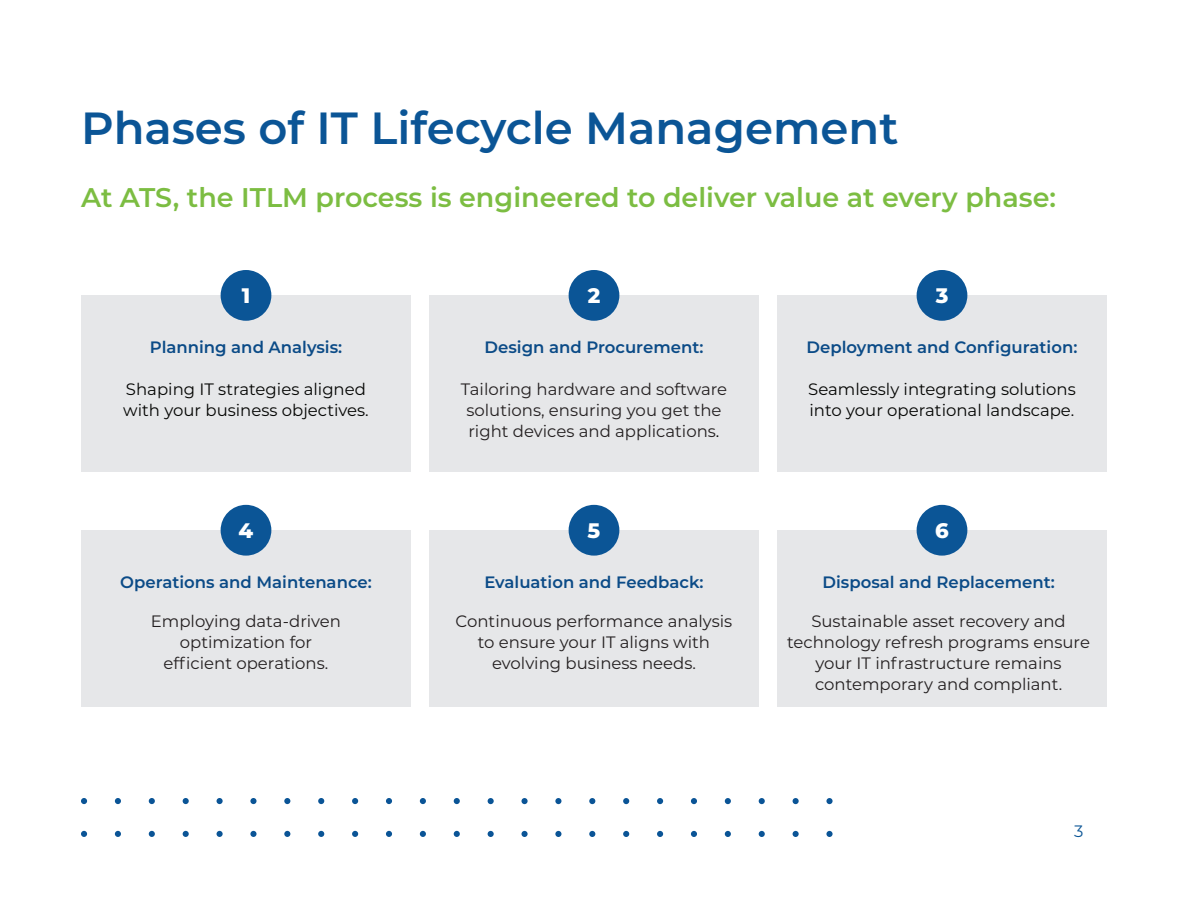
<style>
.page{position:relative;width:1188px;height:918px;background:#fff}
.page>*{position:absolute;margin:0;border:0;box-sizing:border-box;transform-origin:0 0}
.t1{font:600 45px "Montserrat";color:#0b5596}
.t2{font:600 27px "Montserrat";color:#7cbd42}
.Paragraph_Style_1{font:800 21px "Montserrat";color:#fff}
.Paragraph{font:16.5px/21px "Montserrat";color:#231f20;text-align:center}
.Paragraph_Style_1-2{font:600 16.5px "Montserrat";color:#0b4b87}
.Paragraph_Style_1-3{font:16.5px/21px "Montserrat";color:#040503}
.Paragraph_Style_1-4{font:16.5px/21px "Montserrat";color:#231f20;text-align:center}
.t3{font:16.5px "Montserrat";color:#0b5596}
.s1{color:#040503}
</style>
<div class="page">
<div style="left:81px;top:295px;width:330px;height:177px;background:#e6e7e9"></div>
<div style="left:81px;top:530px;width:330px;height:177px;background:#e6e7e9"></div>
<div style="left:429px;top:295px;width:330px;height:177px;background:#e6e7e9"></div>
<div style="left:429px;top:530px;width:330px;height:177px;background:#e6e7e9"></div>
<div style="left:777px;top:295px;width:330px;height:177px;background:#e6e7e9"></div>
<div style="left:777px;top:530px;width:330px;height:177px;background:#e6e7e9"></div>
<div style="left:221px;top:270px;width:50px;height:51px;background:#0b5596;border-radius:50%"></div>
<div style="left:221px;top:505px;width:50px;height:51px;background:#0b5596;border-radius:50%"></div>
<div style="left:569px;top:270px;width:50px;height:51px;background:#0b5596;border-radius:50%"></div>
<div style="left:569px;top:505px;width:50px;height:51px;background:#0b5596;border-radius:50%"></div>
<div style="left:917px;top:270px;width:50px;height:51px;background:#0b5596;border-radius:50%"></div>
<div style="left:917px;top:505px;width:50px;height:51px;background:#0b5596;border-radius:50%"></div>
<svg style="left:81px;top:798px;width:6px;height:6px"></svg>
<svg style="left:115px;top:798px;width:6px;height:6px"></svg>
<svg style="left:149px;top:798px;width:6px;height:6px"></svg>
<svg style="left:183px;top:798px;width:6px;height:6px"></svg>
<svg style="left:217px;top:798px;width:6px;height:6px"></svg>
<div style="left:250px;top:798px;width:7px;height:6px;background:#0a5496;border-radius:50%"></div>
<svg style="left:284px;top:798px;width:6px;height:6px"></svg>
<svg style="left:318px;top:798px;width:6px;height:6px"></svg>
<svg style="left:352px;top:798px;width:6px;height:6px"></svg>
<svg style="left:386px;top:798px;width:6px;height:6px"></svg>
<svg style="left:420px;top:798px;width:6px;height:6px"></svg>
<svg style="left:454px;top:798px;width:6px;height:6px"></svg>
<svg style="left:81px;top:831px;width:6px;height:6px"></svg>
<svg style="left:115px;top:831px;width:6px;height:6px"></svg>
<svg style="left:149px;top:831px;width:6px;height:6px"></svg>
<svg style="left:183px;top:831px;width:6px;height:6px"></svg>
<svg style="left:217px;top:831px;width:6px;height:6px"></svg>
<div style="left:250px;top:831px;width:7px;height:6px;background:#0a5496;border-radius:50%"></div>
<svg style="left:284px;top:831px;width:6px;height:6px"></svg>
<svg style="left:318px;top:831px;width:6px;height:6px"></svg>
<svg style="left:352px;top:831px;width:6px;height:6px"></svg>
<svg style="left:386px;top:831px;width:6px;height:6px"></svg>
<svg style="left:420px;top:831px;width:6px;height:6px"></svg>
<svg style="left:454px;top:831px;width:6px;height:6px"></svg>
<svg style="left:488px;top:798px;width:6px;height:6px"></svg>
<svg style="left:522px;top:798px;width:6px;height:6px"></svg>
<svg style="left:555px;top:798px;width:6px;height:6px"></svg>
<svg style="left:589px;top:798px;width:6px;height:6px"></svg>
<svg style="left:623px;top:798px;width:6px;height:6px"></svg>
<svg style="left:657px;top:798px;width:6px;height:6px"></svg>
<svg style="left:691px;top:798px;width:6px;height:6px"></svg>
<svg style="left:725px;top:798px;width:6px;height:6px"></svg>
<svg style="left:759px;top:798px;width:6px;height:6px"></svg>
<svg style="left:793px;top:798px;width:6px;height:6px"></svg>
<div style="left:826px;top:798px;width:7px;height:6px;background:#0a5496;border-radius:50%"></div>
<svg style="left:488px;top:831px;width:6px;height:6px"></svg>
<svg style="left:522px;top:831px;width:6px;height:6px"></svg>
<svg style="left:555px;top:831px;width:6px;height:6px"></svg>
<svg style="left:589px;top:831px;width:6px;height:6px"></svg>
<svg style="left:623px;top:831px;width:6px;height:6px"></svg>
<svg style="left:657px;top:831px;width:6px;height:6px"></svg>
<svg style="left:691px;top:831px;width:6px;height:6px"></svg>
<svg style="left:725px;top:831px;width:6px;height:6px"></svg>
<svg style="left:759px;top:831px;width:6px;height:6px"></svg>
<svg style="left:793px;top:831px;width:6px;height:6px"></svg>
<div style="left:826px;top:831px;width:7px;height:6px;background:#0a5496;border-radius:50%"></div>
<p class="t1" style="left:81px;top:96px;width:819px">Phases of IT Lifecycle Management</p>
<p class="t2" style="left:81px;top:178px;width:977px">At ATS, the ITLM process is engineered to deliver value at every phase:</p>
<p class="Paragraph_Style_1" style="left:242px;top:280px;width:10px">1</p>
<p class="Paragraph_Style_1-2" style="left:150px;top:336px;width:194px">Planning and Analysis:</p>
<p class="Paragraph_Style_1-3" style="left:123px;top:378px;width:247px">Shaping IT strategies aligned with your business objectives.</p>
<p class="Paragraph_Style_1" style="left:239px;top:515px;width:16px">4</p>
<p class="Paragraph_Style_1-2" style="left:120px;top:571px;width:253px">Operations and Maintenance:</p>
<p class="Paragraph" style="left:151px;top:610px;width:192px">Employing data-driven optimization for</p>
<p class="Paragraph" style="left:164px;top:652px;width:166px">efficient operations.</p>
<p class="Paragraph_Style_1" style="left:588px;top:280px;width:14px">2</p>
<p class="Paragraph_Style_1-2" style="left:485px;top:336px;width:220px">Design and Procurement:</p>
<p class="Paragraph_Style_1-4" style="left:461px;top:378px;width:268px">Tailoring hardware and software solutions, ensuring you get the right devices and applications<span class="s1">.</span></p>
<p class="Paragraph_Style_1" style="left:588px;top:515px;width:14px">5</p>
<p class="Paragraph_Style_1-2" style="left:484px;top:571px;width:221px">Evaluation and Feedback:</p>
<p class="Paragraph" style="left:456px;top:610px;width:278px">Continuous performance analysis to ensure your IT aligns with evolving business needs.</p>
<p class="Paragraph_Style_1" style="left:936px;top:280px;width:14px">3</p>
<p class="Paragraph_Style_1-2" style="left:807px;top:336px;width:272px">Deployment and Configuration:</p>
<p class="Paragraph_Style_1-3" style="left:808px;top:378px;width:269px">Seamlessly integrating solutions into your operational landscape.</p>
<p class="Paragraph_Style_1" style="left:935px;top:515px;width:15px">6</p>
<p class="Paragraph_Style_1-2" style="left:822px;top:571px;width:234px">Disposal and Replacement:</p>
<p class="Paragraph" style="left:811px;top:610px;width:256px">Sustainable asset recovery and</p>
<p class="Paragraph" style="left:787px;top:631px;width:304px">technology refresh programs ensure your IT infrastructure remains contemporary and compliant.</p>
<p class="t3" style="left:1074px;top:820px;width:11px">3</p>
</div>
